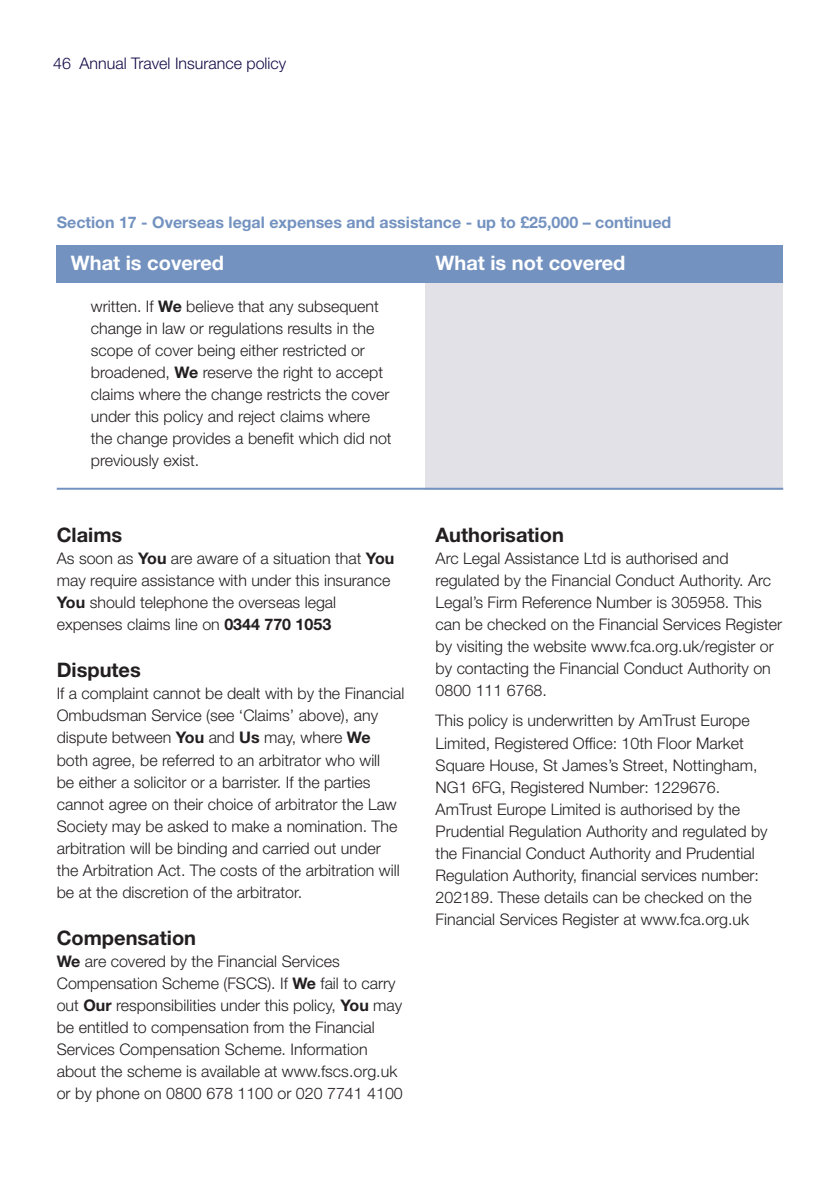
<style>
.page{position:relative;width:840px;height:1191px;background:#fff}
.page>*{position:absolute;margin:0;border:0;box-sizing:border-box;transform-origin:0 0}
.t1{font:700 20px "Helvetica Neue";color:#231f20}
.t2{font:700 20px "Helvetica Neue";color:#fff}
.t3{font:300 16px/22px "Helvetica Neue";color:#231f20}
.t4{font:700 16px "Helvetica Neue";color:#7392c0}
.t5{font:300 16px "Helvetica Neue";color:#150b47}
.s1{font-weight:700}
</style>
<div class="page">
<div style="left:425px;top:275px;width:357px;height:215px;background:#e3e1e8"></div>
<div style="left:57px;top:246px;width:725px;height:37px;background:#7392c0"></div>
<hr style="left:57px;top:488px;width:725px;height:2px;background:#7392c0">
<p class="t5" style="left:53px;top:58px;width:234px">46 Annual Travel Insurance policy</p>
<p class="t4" style="left:57px;top:216px;width:615px">Section 17 - Overseas legal expenses and assistance - up to £25,000 – continued</p>
<p class="t2" style="left:71px;top:255px;width:154px">What is covered</p>
<p class="t2" style="left:435px;top:255px;width:191px">What is not covered</p>
<p class="t3" style="left:91px;top:297px;width:302px">written. If <span class="s1">We</span> believe that any subsequent change in law or regulations results in the scope of cover being either restricted or broadened, <span class="s1">We</span> reserve the right to accept claims where the change restricts the cover under this policy and reject claims where the change provides a beneit which did not previously exist.</p>
<p class="t1" style="left:57px;top:527px;width:67px">Claims</p>
<p class="t3" style="left:57px;top:549px;width:339px">As soon as <span class="s1">You</span> are aware of a situation that <span class="s1">You </span>may require assistance with under this insurance <span class="s1">You</span> should telephone the overseas legal expenses claims line on <span class="s1">0344 770 1053</span></p>
<p class="t1" style="left:57px;top:663px;width:86px">Disputes</p>
<p class="t3" style="left:57px;top:684px;width:349px">If a complaint cannot be dealt with by the Financial Ombudsman Service (see ‘Claims’ above), any dispute between <span class="s1">You</span> and <span class="s1">Us</span> may, where <span class="s1">We </span>both agree, be referred to an arbitrator who will<br>be either a solicitor or a barrister. If the parties cannot agree on their choice of arbitrator the Law Society may be asked to make a nomination. The arbitration will be binding and carried out under the Arbitration Act. The costs of the arbitration will be at the discretion of the arbitrator.</p>
<p class="t1" style="left:57px;top:930px;width:141px">Compensation</p>
<p class="t3" style="left:57px;top:952px;width:347px"><span class="s1">We</span> are covered by the Financial Services Compensation Scheme (FSCS). If <span class="s1">We</span> fail to carry out <span class="s1">Our</span> responsibilities under this policy, <span class="s1">You</span> may be entitled to compensation from the Financial Services Compensation Scheme. Information about the scheme is available at www.fscs.org.uk or by phone on 0800 678 1100 or 020 7741 4100</p>
<p class="t1" style="left:435px;top:527px;width:130px">Authorisation</p>
<p class="t3" style="left:435px;top:549px;width:348px">Arc Legal Assistance Ltd is authorised and regulated by the Financial Conduct Authority. Arc Legal’s Firm Reference Number is 305958. This can be checked on the Financial Services Register by visiting the website www.fca.org.uk/register or by contacting the Financial Conduct Authority on 0800 111 6768.</p>
<p class="t3" style="left:435px;top:711px;width:333px">This policy is underwritten by AmTrust Europe Limited, Registered Ofice: 10th Floor Market Square House, St James’s Street, Nottingham, NG1 6FG, Registered Number: 1229676.<br>AmTrust Europe Limited is authorised by the Prudential Regulation Authority and regulated by the Financial Conduct Authority and Prudential Regulation Authority, inancial services number:<br>202189. These details can be checked on the Financial Services Register at www.fca.org.uk</p>
</div>
